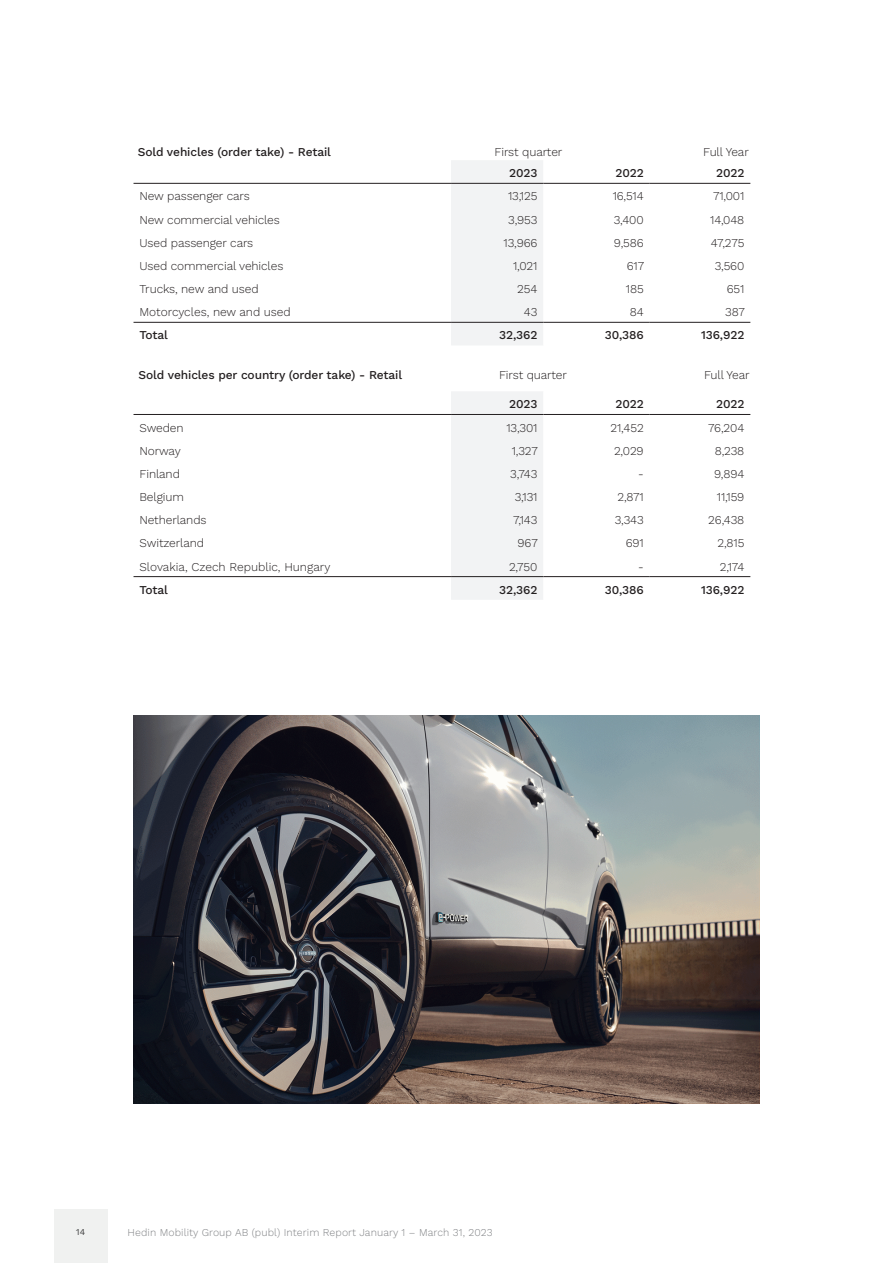
<style>
.page{position:relative;width:893px;height:1263px;background:#fff}
.page>*{position:absolute;margin:0;border:0;box-sizing:border-box;transform-origin:0 0}
.t1{font:300 12px "Work Sans";letter-spacing:-.01em;color:#231f20}
.t2{font:500 12px "Work Sans";letter-spacing:-.01em;color:#231f20}
.t3{font:300 10.5px "Work Sans";letter-spacing:.01em;color:#808285}
.t4{font:9px "Work Sans";color:#3e3e3f}
</style>
<div class="page">
<div style="left:54px;top:1209px;width:53px;height:54px;background:#f0f1f0"></div>
<svg style="left:451px;top:160px;width:199px;height:185px"></svg>
<hr style="left:134px;top:183px;width:317px;height:1px;background:#231f20">
<hr style="left:451px;top:183px;width:92px;height:1px;background:#231f20">
<hr style="left:543px;top:183px;width:107px;height:1px;background:#231f20">
<hr style="left:650px;top:183px;width:100px;height:1px;background:#231f20">
<hr style="left:134px;top:322px;width:317px;height:1px;background:#231f20">
<hr style="left:451px;top:322px;width:92px;height:1px;background:#231f20">
<hr style="left:543px;top:322px;width:107px;height:1px;background:#231f20">
<hr style="left:650px;top:322px;width:100px;height:1px;background:#231f20">
<svg style="left:451px;top:392px;width:199px;height:208px"></svg>
<hr style="left:134px;top:414px;width:317px;height:1px;background:#231f20">
<hr style="left:451px;top:414px;width:92px;height:1px;background:#231f20">
<hr style="left:543px;top:414px;width:107px;height:1px;background:#231f20">
<hr style="left:650px;top:414px;width:100px;height:1px;background:#231f20">
<hr style="left:134px;top:576px;width:317px;height:1px;background:#231f20">
<hr style="left:451px;top:576px;width:92px;height:1px;background:#231f20">
<hr style="left:543px;top:576px;width:107px;height:1px;background:#231f20">
<hr style="left:650px;top:576px;width:100px;height:1px;background:#231f20">
<svg style="left:134px;top:715px;width:625px;height:388px;background:#5b5a5c"></svg>
<p class="t2" style="left:138px;top:143px;width:195px">Sold vehicles (order take) - Retail</p>
<p class="t1" style="left:494px;top:143px;width:69px">First quarter</p>
<p class="t1" style="left:703px;top:143px;width:47px">Full Year</p>
<p class="t2" style="left:509px;top:164px;width:30px">2023</p>
<p class="t2" style="left:615px;top:164px;width:30px">2022</p>
<p class="t2" style="left:716px;top:164px;width:30px">2022</p>
<p class="t1" style="left:140px;top:187px;width:112px">New passenger cars</p>
<p class="t1" style="left:508px;top:187px;width:31px">13,125</p>
<p class="t1" style="left:613px;top:187px;width:33px">16,514</p>
<p class="t1" style="left:713px;top:187px;width:33px">71,001</p>
<p class="t1" style="left:140px;top:210px;width:142px">New commercial vehicles</p>
<p class="t1" style="left:508px;top:210px;width:31px">3,953</p>
<p class="t1" style="left:614px;top:210px;width:32px">3,400</p>
<p class="t1" style="left:710px;top:210px;width:36px">14,048</p>
<p class="t1" style="left:140px;top:234px;width:115px">Used passenger cars</p>
<p class="t1" style="left:504px;top:234px;width:35px">13,966</p>
<p class="t1" style="left:614px;top:234px;width:31px">9,586</p>
<p class="t1" style="left:711px;top:234px;width:35px">47,275</p>
<p class="t1" style="left:140px;top:257px;width:145px">Used commercial vehicles</p>
<p class="t1" style="left:513px;top:257px;width:26px">1,021</p>
<p class="t1" style="left:627px;top:257px;width:19px">617</p>
<p class="t1" style="left:715px;top:257px;width:31px">3,560</p>
<p class="t1" style="left:140px;top:280px;width:121px">Trucks, new and used</p>
<p class="t1" style="left:517px;top:280px;width:22px">254</p>
<p class="t1" style="left:626px;top:280px;width:19px">185</p>
<p class="t1" style="left:727px;top:280px;width:19px">651</p>
<p class="t1" style="left:140px;top:303px;width:153px">Motorcycles, new and used</p>
<p class="t1" style="left:524px;top:303px;width:15px">43</p>
<p class="t1" style="left:630px;top:303px;width:15px">84</p>
<p class="t1" style="left:725px;top:303px;width:21px">387</p>
<p class="t2" style="left:140px;top:326px;width:30px">Total</p>
<p class="t2" style="left:499px;top:326px;width:40px">32,362</p>
<p class="t2" style="left:605px;top:326px;width:40px">30,386</p>
<p class="t2" style="left:701px;top:326px;width:45px">136,922</p>
<p class="t2" style="left:139px;top:366px;width:265px">Sold vehicles per country (order take) - Retail</p>
<p class="t1" style="left:499px;top:366px;width:69px">First quarter</p>
<p class="t1" style="left:704px;top:366px;width:47px">Full Year</p>
<p class="t2" style="left:509px;top:395px;width:30px">2023</p>
<p class="t2" style="left:615px;top:395px;width:30px">2022</p>
<p class="t2" style="left:716px;top:395px;width:30px">2022</p>
<p class="t1" style="left:140px;top:418px;width:46px">Sweden</p>
<p class="t1" style="left:506px;top:418px;width:33px">13,301</p>
<p class="t1" style="left:610px;top:418px;width:35px">21,452</p>
<p class="t1" style="left:708px;top:418px;width:38px">76,204</p>
<p class="t1" style="left:140px;top:442px;width:43px">Norway</p>
<p class="t1" style="left:512px;top:442px;width:27px">1,327</p>
<p class="t1" style="left:614px;top:442px;width:31px">2,029</p>
<p class="t1" style="left:715px;top:442px;width:31px">8,238</p>
<p class="t1" style="left:140px;top:465px;width:42px">Finland</p>
<p class="t1" style="left:510px;top:465px;width:29px">3,743</p>
<p class="t1" style="left:638px;top:465px;width:7px">-</p>
<p class="t1" style="left:714px;top:465px;width:32px">9,894</p>
<p class="t1" style="left:140px;top:488px;width:46px">Belgium</p>
<p class="t1" style="left:515px;top:488px;width:24px">3,131</p>
<p class="t1" style="left:617px;top:488px;width:28px">2,871</p>
<p class="t1" style="left:717px;top:488px;width:29px">11,159</p>
<p class="t1" style="left:140px;top:511px;width:69px">Netherlands</p>
<p class="t1" style="left:513px;top:511px;width:26px">7,143</p>
<p class="t1" style="left:615px;top:511px;width:30px">3,343</p>
<p class="t1" style="left:708px;top:511px;width:38px">26,438</p>
<p class="t1" style="left:140px;top:534px;width:66px">Switzerland</p>
<p class="t1" style="left:518px;top:534px;width:22px">967</p>
<p class="t1" style="left:626px;top:534px;width:20px">691</p>
<p class="t1" style="left:717px;top:534px;width:28px">2,815</p>
<p class="t1" style="left:140px;top:557px;width:192px">Slovakia, Czech Republic, Hungary</p>
<p class="t1" style="left:509px;top:557px;width:30px">2,750</p>
<p class="t1" style="left:638px;top:557px;width:7px">-</p>
<p class="t1" style="left:720px;top:557px;width:26px">2,174</p>
<p class="t2" style="left:140px;top:581px;width:30px">Total</p>
<p class="t2" style="left:499px;top:581px;width:40px">32,362</p>
<p class="t2" style="left:605px;top:581px;width:40px">30,386</p>
<p class="t2" style="left:701px;top:581px;width:45px">136,922</p>
<p class="t4" style="left:76px;top:1225px;width:11px">14</p>
<p class="t3" style="left:128px;top:1225px;width:367px">Hedin Mobility Group AB (publ) Interim Report January 1 – March 31, 2023</p>
</div>
